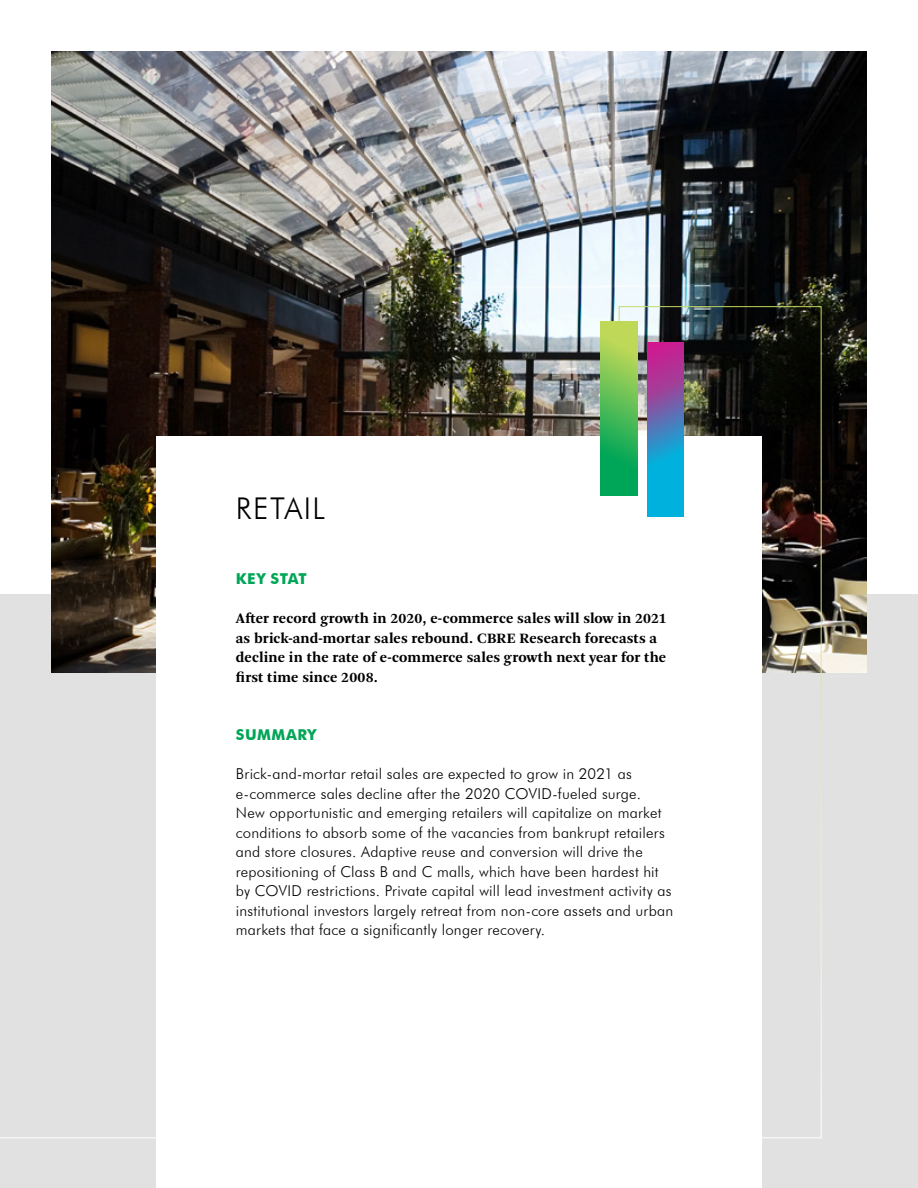
<style>
.page{position:relative;width:918px;height:1188px;background:#fff}
.page>*{position:absolute;margin:0;border:0;box-sizing:border-box;transform-origin:0 0}
.t1{font:300 30px "Futura BT";letter-spacing:.05em;color:#000}
.t2{font:300 15px/19.5px "Futura BT";letter-spacing:.015em;color:#000}
.t3{font:700 15px/19.5px "Arnhem Pro";letter-spacing:.01em;color:#000}
.t4{font:700 15px "Futura BT";letter-spacing:.03em;color:#00a657}
</style>
<div class="page">
<div style="left:0;top:594px;width:918px;height:594px;background:#e1e1e1"></div>
<img style="left:51px;top:51px;width:816px;height:621px">
<img style="left:0;top:306px;width:822px;height:832px">
<div style="left:156px;top:437px;width:606px;height:751px;background:#fff"></div>
<svg style="left:601px;top:321px;width:36px;height:174px;background:#59bd57"></svg>
<svg style="left:647px;top:342px;width:37px;height:174px;background:#5276bb"></svg>
<h1 class="t1" style="left:236px;top:490px;width:91px">RETAIL</h1>
<p class="t4" style="left:236px;top:570px;width:72px">KEY STAT</p>
<p class="t3" style="left:236px;top:609px;width:432px">After record growth in 2020, e-commerce sales will slow in 2021 as brick-and-mortar sales rebound. CBRE Research forecasts a decline in the rate of e-commerce sales growth next year for the first time since 2008.</p>
<p class="t4" style="left:236px;top:726px;width:82px">SUMMARY</p>
<p class="t2" style="left:236px;top:764px;width:439px">Brick-and-mortar retail sales are expected to grow in 2021 as e-commerce sales decline after the 2020 COVID-fueled surge.<br>New opportunistic and emerging retailers will capitalize on market conditions to absorb some of the vacancies from bankrupt retailers and store closures. Adaptive reuse and conversion will drive the repositioning of Class B and C malls, which have been hardest hit by COVID restrictions. Private capital will lead investment activity as institutional investors largely retreat from non-core assets and urban markets that face a significantly longer recovery.</p>
</div>
